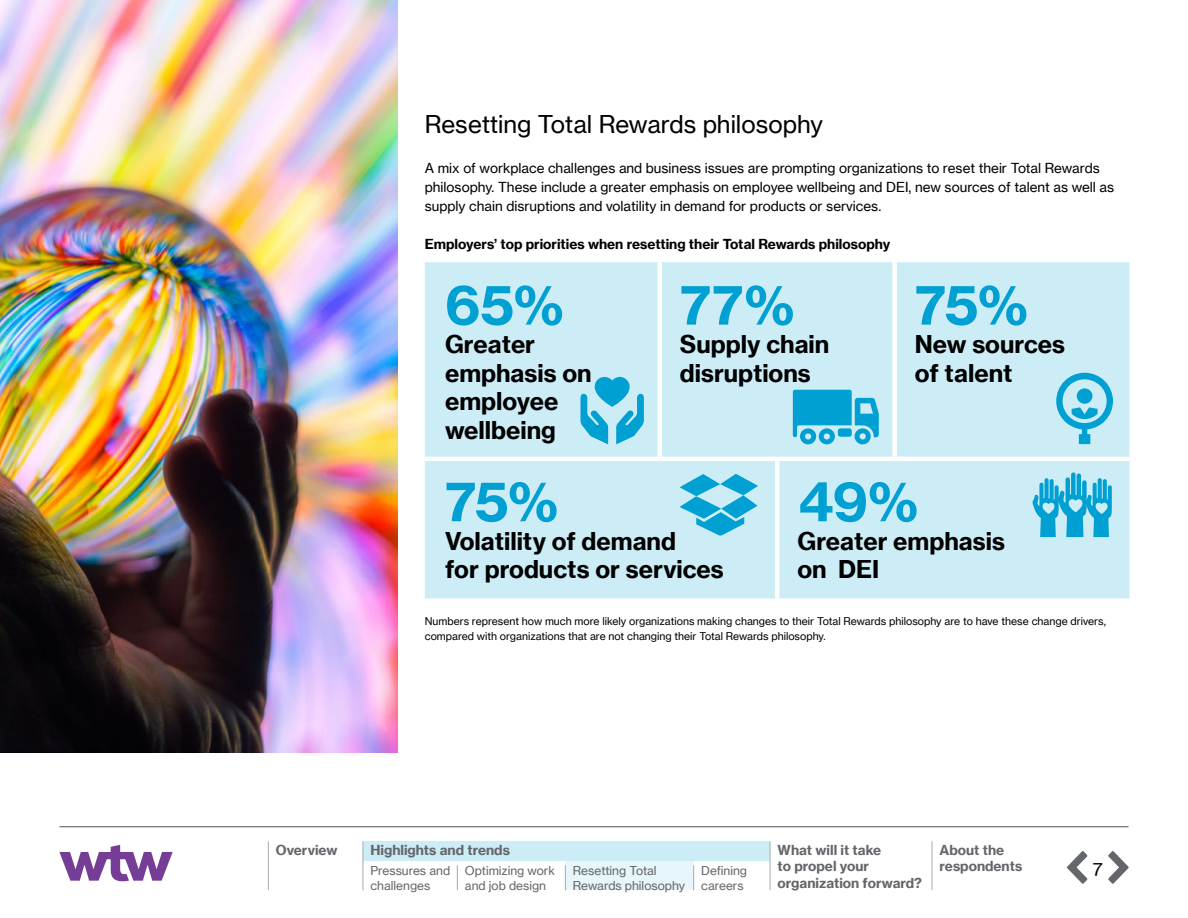
<style>
.page{position:relative;width:1188px;height:918px;background:#fff}
.page>*{position:absolute;margin:0;border:0;box-sizing:border-box;transform-origin:0 0}
.t1{font:54px "N Haas Grotesk TX Pro 75 Bd";color:#00a0d2}
.t2{font:24px/28.5px "N Haas Grotesk TX Pro 75 Bd";color:#000}
.t3{font:24px "N Haas Grotesk TX Pro 55 Rg";color:#000}
.t4{font:18px "N Haas Grotesk TX Pro 55 Rg";color:#000}
.t5{font:13.5px/18.8px "N Haas Grotesk TX Pro 55 Rg";color:#000}
.t6{font:13.5px/16.5px "N Haas Grotesk TX Pro 75 Bd";color:#63666a}
.t7{font:13.5px "N Haas Grotesk TX Pro 75 Bd";color:#000}
.t8{font:12px/15px "N Haas Grotesk TX Pro 55 Rg";color:#63666a}
.t9{font:10.5px/15px "N Haas Grotesk TX Pro 55 Rg";color:#000}
</style>
<div class="page">
<div style="left:565px;top:841px;width:129px;height:49px;background:#e6f6fa"></div>
<div style="left:363px;top:841px;width:407px;height:20px;background:#ccecf6"></div>
<svg style="left:59px;top:845px;width:114px;height:36px"></svg>
<svg style="left:1108px;top:851px;width:21px;height:33px"></svg>
<svg style="left:1067px;top:851px;width:20px;height:33px"></svg>
<hr style="left:59px;top:826px;width:1070px;height:1px;background:#63666a">
<hr style="left:931px;top:841px;width:2px;height:24px;background:#b1b3b5">
<svg style="left:268px;top:841px;width:1px;height:49px"></svg>
<hr style="left:931px;top:865px;width:2px;height:25px;background:#b1b3b5">
<hr style="left:769px;top:841px;width:2px;height:24px;background:#b1b3b5">
<svg style="left:362px;top:841px;width:1px;height:49px"></svg>
<svg style="left:457px;top:865px;width:1px;height:25px"></svg>
<svg style="left:565px;top:865px;width:1px;height:25px"></svg>
<svg style="left:693px;top:865px;width:1px;height:25px"></svg>
<hr style="left:769px;top:865px;width:2px;height:25px;background:#b1b3b5">
<div style="left:425px;top:262px;width:705px;height:336px;background:#ccecf6"></div>
<div style="left:657px;top:262px;width:5px;height:195px;background:#fff"></div>
<div style="left:892px;top:262px;width:5px;height:195px;background:#fff"></div>
<hr style="left:425px;top:457px;width:235px;height:4px;background:#fff">
<hr style="left:660px;top:457px;width:117px;height:4px;background:#fff">
<hr style="left:777px;top:457px;width:118px;height:4px;background:#fff">
<hr style="left:775px;top:461px;width:4px;height:137px;background:#fff">
<hr style="left:895px;top:457px;width:235px;height:4px;background:#fff">
<img style="left:0;top:0;width:398px;height:752px">
<svg style="left:580px;top:376px;width:64px;height:68px;background:#68c7e4"></svg>
<svg style="left:793px;top:390px;width:86px;height:54px;background:#3ab5dc"></svg>
<div style="left:838px;top:428px;width:14px;height:9px;background:#00a0d2;border-radius:3px"></div>
<svg style="left:1056px;top:373px;width:57px;height:71px;background:#7dcee8"></svg>
<svg style="left:680px;top:474px;width:78px;height:61px;background:#69c7e4"></svg>
<svg style="left:1032px;top:473px;width:80px;height:64px;background:#57c0e1"></svg>
<h2 class="t3" style="left:425px;top:109px;width:400px">Resetting Total Rewards philosophy</h2>
<p class="t5" style="left:425px;top:159px;width:691px">A mix of workplace challenges and business issues are prompting organizations to reset their Total Rewards philosophy. These include a greater emphasis on employee wellbeing and DEI, new sources of talent as well as supply chain disruptions and volatility in demand for products or services.</p>
<p class="t7" style="left:425px;top:236px;width:467px">Employers’ top priorities when resetting their Total Rewards philosophy</p>
<h1 class="t1" style="left:445px;top:271px;width:120px">65%</h1>
<h2 class="t2" style="left:445px;top:330px;width:148px">Greater emphasis on employee wellbeing</h2>
<h1 class="t1" style="left:680px;top:271px;width:116px">77%</h1>
<h2 class="t2" style="left:680px;top:330px;width:151px">Supply chain disruptions</h2>
<h1 class="t1" style="left:915px;top:271px;width:115px">75%</h1>
<h2 class="t2" style="left:915px;top:330px;width:152px">New sources of talent</h2>
<h1 class="t1" style="left:797px;top:467px;width:122px">49%</h1>
<h2 class="t2" style="left:797px;top:527px;width:209px">Greater emphasis on DEI</h2>
<p class="t9" style="left:425px;top:614px;width:683px">Numbers represent how much more likely organizations making changes to their Total Rewards philosophy are to have these change drivers, compared with organizations that are not changing their Total Rewards philosophy.</p>
<h1 class="t1" style="left:445px;top:467px;width:115px">75%</h1>
<h2 class="t2" style="left:445px;top:527px;width:280px">Volatility of demand<br>for products or services</h2>
<p class="t6" style="left:276px;top:841px;width:63px">Overview</p>
<p class="t6" style="left:370px;top:841px;width:141px">Highlights and trends</p>
<p class="t6" style="left:778px;top:841px;width:146px">What will it take<br>to propel your organization forward?</p>
<p class="t6" style="left:940px;top:841px;width:66px">About the</p>
<p class="t8" style="left:370px;top:863px;width:81px">Pressures and</p>
<p class="t6" style="left:940px;top:858px;width:84px">respondents</p>
<p class="t8" style="left:370px;top:878px;width:61px">challenges</p>
<p class="t8" style="left:465px;top:863px;width:92px">Optimizing work and job design</p>
<p class="t8" style="left:573px;top:863px;width:114px">Resetting Total<br>Rewards philosophy</p>
<p class="t8" style="left:701px;top:863px;width:47px">Defining careers</p>
<h3 class="t4" style="left:1093px;top:858px;width:11px">7</h3>
</div>
